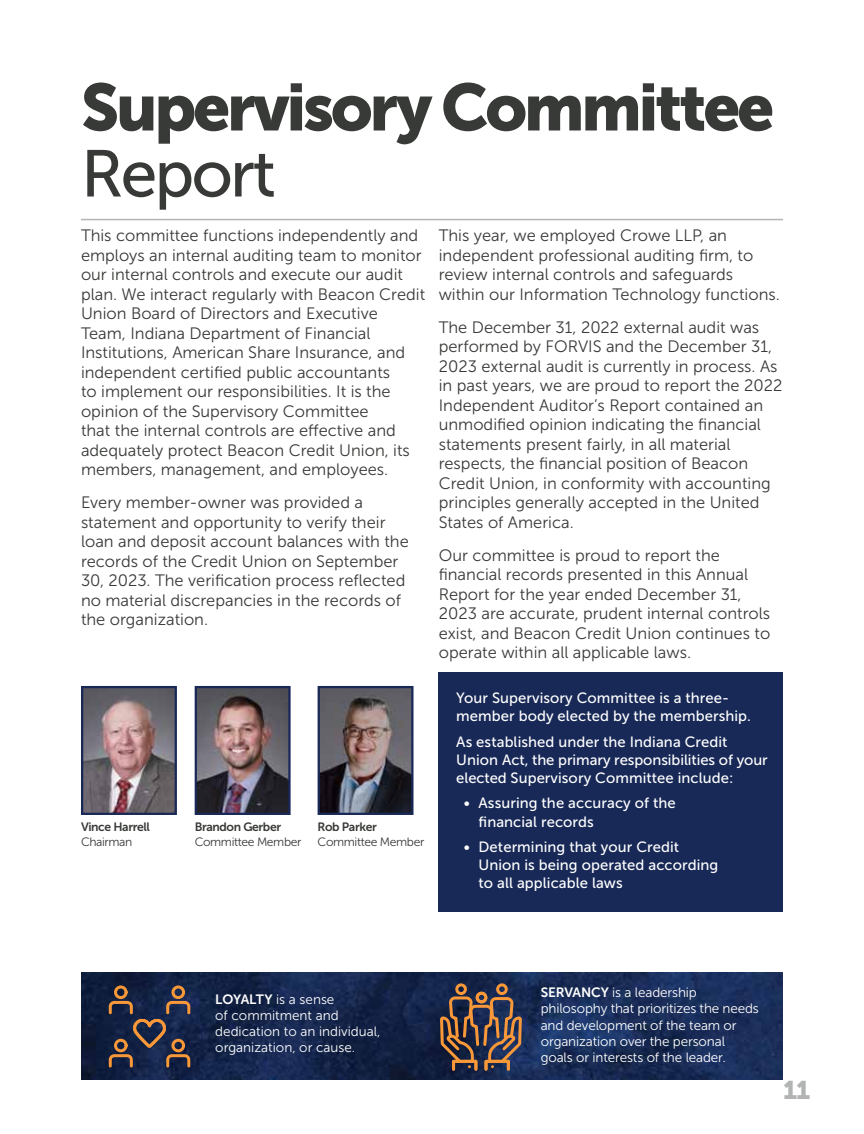
<style>
.page{position:relative;width:864px;height:1134px;background:#fff}
.page>*{position:absolute;margin:0;border:0;box-sizing:border-box;transform-origin:0 0}
.t1{font:66px "Museo Sans 900";letter-spacing:-.05em;color:#373a36}
.t2{font:66px "Museo Sans 500";letter-spacing:-.04em;color:#373a36}
.t3{font:25.5px "Museo Sans 900";color:#b2b4b4}
.t4{font:16.5px/19.5px "Museo Sans 300";color:#373a36}
.t5{font:14.85px/18.1px "Museo Sans 500";letter-spacing:.005em;color:#fff}
.t6{font:13.5px/16.2px "Museo Sans 300";letter-spacing:-.01em;color:#fff}
.t7{font:12.15px "Museo Sans 300";letter-spacing:-.03em;color:#373a36}
.t8{font:12.15px "Museo Sans 700";letter-spacing:-.03em;color:#373a36}
.s1{font-family:"Museo Sans 700"}
</style>
<div class="page">
<img style="left:81px;top:972px;width:702px;height:108px">
<hr style="left:81px;top:219px;width:702px;height:1px;background:#b3b4b5">
<div style="left:439px;top:672px;width:344px;height:240px;background:#182957"></div>
<img style="left:84px;top:689px;width:90px;height:123px">
<div style="left:81px;top:686px;width:96px;height:129px;border:2px solid #182957"></div>
<img style="left:198px;top:689px;width:90px;height:123px">
<div style="left:195px;top:686px;width:96px;height:129px;border:2px solid #182957"></div>
<img style="left:321px;top:689px;width:90px;height:123px">
<div style="left:318px;top:686px;width:96px;height:129px;border:2px solid #182957"></div>
<svg style="left:107px;top:984px;width:85px;height:85px;background:#383544"></svg>
<svg style="left:439px;top:972px;width:84px;height:108px;background:#494047"></svg>
<h1 class="t1" style="left:81px;top:70px;width:695px">Supervisory Committee</h1>
<h1 class="t2" style="left:81px;top:138px;width:196px">Report</h1>
<p class="t4" style="left:81px;top:226px;width:346px">This committee functions independently and employs an internal auditing team to monitor our internal controls and execute our audit plan. We interact regularly with Beacon Credit Union Board of Directors and Executive Team, Indiana Department of Financial Institutions, American Share Insurance, and independent certified public accountants<br>to implement our responsibilities. It is the opinion of the Supervisory Committee<br>that the internal controls are effective and adequately protect Beacon Credit Union, its members, management, and employees.</p>
<p class="t4" style="left:81px;top:493px;width:329px">Every member-owner was provided a statement and opportunity to verify their loan and deposit account balances with the records of the Credit Union on September 30, 2023. The verification process reflected no material discrepancies in the records of the organization.</p>
<p class="t8" style="left:81px;top:820px;width:71px">Vince Harrell</p>
<p class="t7" style="left:81px;top:835px;width:53px">Chairman</p>
<p class="t8" style="left:195px;top:820px;width:88px">Brandon Gerber</p>
<p class="t7" style="left:195px;top:835px;width:108px">Committee Member</p>
<p class="t8" style="left:318px;top:820px;width:61px">Rob Parker</p>
<p class="t7" style="left:318px;top:835px;width:108px">Committee Member</p>
<p class="t4" style="left:439px;top:226px;width:343px">This year, we employed Crowe LLP, an independent professional auditing firm, to review internal controls and safeguards within our Information Technology functions.</p>
<p class="t4" style="left:439px;top:318px;width:345px">The December 31, 2022 external audit was performed by FORVIS and the December 31, 2023 external audit is currently in process. As in past years, we are proud to report the 2022<br>Independent Auditor’s Report contained an unmodified opinion indicating the financial statements present fairly, in all material respects, the financial position of Beacon Credit Union, in conformity with accounting principles generally accepted in the United States of America.</p>
<p class="t4" style="left:439px;top:546px;width:333px">Our committee is proud to report the financial records presented in this Annual Report for the year ended December 31, 2023 are accurate, prudent internal controls exist, and Beacon Credit Union continues to operate within all applicable laws.</p>
<p class="t5" style="left:456px;top:689px;width:296px">Your Supervisory Committee is a three&shy;member body elected by the membership.</p>
<p class="t5" style="left:456px;top:732px;width:313px">As established under the Indiana Credit<br>Union Act, the primary responsibilities of your elected Supervisory Committee include:</p>
<p class="t5" style="left:479px;top:794px;width:199px;text-indent:-15px">• Assuring the accuracy of the financial records</p>
<p class="t5" style="left:479px;top:838px;width:241px;text-indent:-15px">• Determining that your Credit<br>Union is being operated according to all applicable laws</p>
<p class="t6" style="left:215px;top:991px;width:167px"><span class="s1">LOYALTY</span> is a sense<br>of commitment and dedication to an individual, organization, or cause.</p>
<p class="t6" style="left:541px;top:984px;width:220px"><span class="s1">SERVANCY</span> is a leadership philosophy that prioritizes the needs and development of the team or organization over the personal goals or interests of the leader.</p>
<h2 class="t3" style="left:783px;top:1076px;width:29px">11</h2>
</div>
